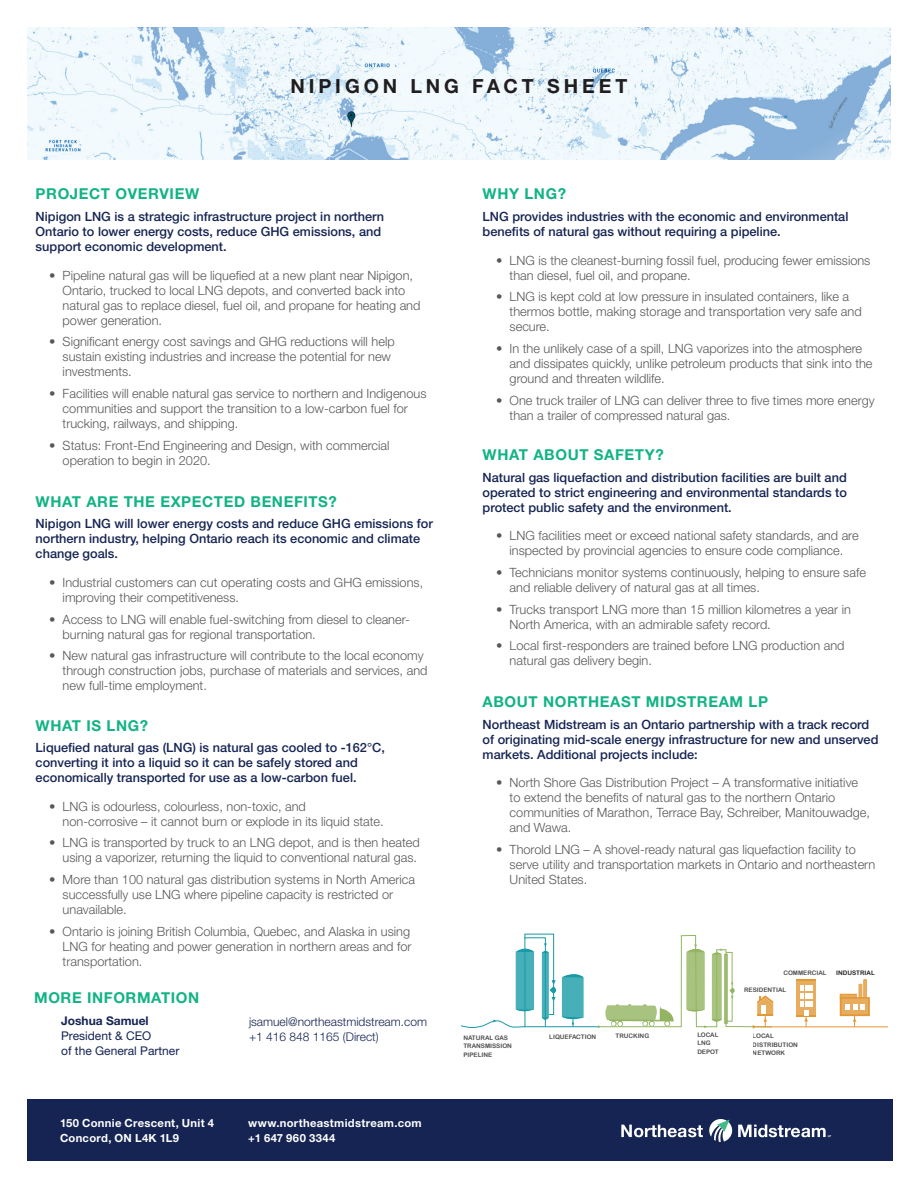
<style>
.page{position:relative;width:918px;height:1188px;background:#fff}
.page>*{position:absolute;margin:0;border:0;box-sizing:border-box;transform-origin:0 0}
.t1{font:700 19.5px "Helvetica Neue";letter-spacing:.2em;color:#231f20}
.t2{font:700 15px "Helvetica Neue";letter-spacing:.04em;color:#12b385}
.t3{font:300 12.75px/15px "Helvetica Neue";color:#57585a}
.t4{font:500 12.75px/15px "Helvetica Neue";color:#152452}
.t5{font:300 12px/15px "Helvetica Neue";color:#152452}
.t6{font:12px/15px "Helvetica Neue";color:#152452}
.t7{font:700 12px "Helvetica Neue";color:#152452}
.t8{font:700 11.25px/14.2px "Helvetica Neue";letter-spacing:.025em;color:#fff}
.t9{font:6.15px/8.2px "Arial Rounded MT Bold";color:#201d1e}
</style>
<div class="page">
<div style="left:27px;top:1099px;width:865px;height:62px;background:#152452"></div>
<svg style="left:621px;top:1125px;width:82px;height:12px"></svg>
<svg style="left:738px;top:1125px;width:93px;height:12px"></svg>
<svg style="left:709px;top:1119px;width:23px;height:23px"></svg>
<img style="left:27px;top:27px;width:864px;height:133px">
<hr style="left:525px;top:1026px;width:75px;height:1px;background:#189ba6">
<svg style="left:598px;top:1004px;width:76px;height:24px"></svg>
<hr style="left:607px;top:1006px;width:48px;height:1px;background:#93b561">
<hr style="left:756px;top:1027px;width:132px;height:1px;background:#e39836">
<div style="left:840px;top:997px;width:30px;height:19px;border:2px solid #e39836"></div>
<div style="left:841px;top:999px;width:28px;height:16px;background:#e8ac5e"></div>
<div style="left:840px;top:994px;width:17px;height:4px;border:1px solid #e39836"></div>
<hr style="left:841px;top:995px;width:15px;height:3px;background:#e39836">
<svg style="left:461px;top:933px;width:123px;height:95px"></svg>
<hr style="left:600px;top:1026px;width:81px;height:1px;background:#93b561">
<svg style="left:681px;top:935px;width:92px;height:94px"></svg>
<svg style="left:797px;top:980px;width:19px;height:47px"></svg>
<svg style="left:845px;top:1004px;width:20px;height:23px"></svg>
<div style="left:761px;top:1005px;width:5px;height:9px;background:#fff"></div>
<svg style="left:858px;top:979px;width:9px;height:19px"></svg>
<h1 class="t1" style="left:290px;top:74px;width:339px">NIPIGON LNG FACT SHEET</h1>
<p class="t2" style="left:36px;top:185px;width:165px">PROJECT OVERVIEW</p>
<p class="t4" style="left:36px;top:209px;width:350px">Nipigon LNG is a strategic infrastructure project in northern<br>Ontario to lower energy costs, reduce GHG emissions, and support economic development.</p>
<p class="t3" style="left:63px;top:267px;width:359px;text-indent:-14px">• Pipeline natural gas will be liquefied at a new plant near Nipigon, Ontario, trucked to local LNG depots, and converted back into natural gas to replace diesel, fuel oil, and propane for heating and power generation.</p>
<p class="t3" style="left:63px;top:334px;width:334px;text-indent:-14px">• Significant energy cost savings and GHG reductions will help sustain existing industries and increase the potential for new investments.</p>
<p class="t3" style="left:63px;top:386px;width:365px;text-indent:-14px">• Facilities will enable natural gas service to northern and Indigenous communities and support the transition to a low-carbon fuel for trucking, railways, and shipping.</p>
<p class="t3" style="left:63px;top:438px;width:328px;text-indent:-14px">• Status: Front-End Engineering and Design, with commercial operation to begin in 2020.</p>
<p class="t2" style="left:36px;top:492px;width:303px">WHAT ARE THE EXPECTED BENEFITS?</p>
<p class="t4" style="left:36px;top:516px;width:399px">Nipigon LNG will lower energy costs and reduce GHG emissions for northern industry, helping Ontario reach its economic and climate change goals.</p>
<p class="t3" style="left:63px;top:575px;width:362px;text-indent:-14px">• Industrial customers can cut operating costs and GHG emissions, improving their competitiveness.</p>
<p class="t3" style="left:63px;top:611px;width:349px;text-indent:-14px">• Access to LNG will enable fuel-switching from diesel to cleaner&shy;burning natural gas for regional transportation.</p>
<p class="t3" style="left:63px;top:648px;width:366px;text-indent:-14px">• New natural gas infrastructure will contribute to the local economy through construction jobs, purchase of materials and services, and new full-time employment.</p>
<p class="t2" style="left:36px;top:716px;width:114px">WHAT IS LNG?</p>
<p class="t4" style="left:36px;top:740px;width:351px">Liquefied natural gas (LNG) is natural gas cooled to -162°C, converting it into a liquid so it can be safely stored and economically transported for use as a low-carbon fuel.</p>
<p class="t3" style="left:63px;top:798px;width:323px;text-indent:-14px">• LNG is odourless, colourless, non-toxic, and non-corrosive – it cannot burn or explode in its liquid state.</p>
<p class="t3" style="left:49px;top:835px;width:372px;text-align:right">• LNG is transported by truck to an LNG depot, and is then heated using a vaporizer, returning the liquid to conventional natural gas.</p>
<p class="t3" style="left:63px;top:872px;width:354px;text-indent:-14px">• More than 100 natural gas distribution systems in North America successfully use LNG where pipeline capacity is restricted or unavailable.</p>
<p class="t3" style="left:63px;top:924px;width:350px;text-align:justify;text-indent:-14px">• Ontario is joining British Columbia, Quebec, and Alaska in using LNG for heating and power generation in northern areas and for transportation.</p>
<p class="t2" style="left:34px;top:989px;width:167px">MORE INFORMATION</p>
<p class="t7" style="left:61px;top:1013px;width:89px">Joshua Samuel</p>
<p class="t6" style="left:61px;top:1028px;width:120px">President &amp; CEO<br>of the General Partner</p>
<p class="t5" style="left:249px;top:1014px;width:180px">jsamuel@northeastmidstream.com +1 416 848 1165 (Direct)</p>
<p class="t8" style="left:60px;top:1116px;width:155px">150 Connie Crescent, Unit 4<br>Concord, ON L4K 1L9</p>
<p class="t8" style="left:248px;top:1116px;width:175px">www.northeastmidstream.com +1 647 960 3344</p>
<p class="t2" style="left:483px;top:185px;width:85px">WHY LNG?</p>
<p class="t4" style="left:483px;top:209px;width:367px">LNG provides industries with the economic and environmental benefits of natural gas without requiring a pipeline.</p>
<p class="t3" style="left:510px;top:252px;width:362px;text-indent:-14px">• LNG is the cleanest-burning fossil fuel, producing fewer emissions than diesel, fuel oil, and propane.</p>
<p class="t3" style="left:510px;top:289px;width:354px;text-indent:-14px">• LNG is kept cold at low pressure in insulated containers, like a thermos bottle, making storage and transportation very safe and secure.</p>
<p class="t3" style="left:510px;top:341px;width:364px;text-indent:-14px">• In the unlikely case of a spill, LNG vaporizes into the atmosphere and dissipates quickly, unlike petroleum products that sink into the ground and threaten wildlife.</p>
<p class="t3" style="left:510px;top:393px;width:367px;text-indent:-14px">• One truck trailer of LNG can deliver three to five times more energy than a trailer of compressed natural gas.</p>
<p class="t2" style="left:483px;top:445px;width:183px">WHAT ABOUT SAFETY?</p>
<p class="t4" style="left:483px;top:469px;width:366px;text-align:justify">Natural gas liquefaction and distribution facilities are built and operated to strict engineering and environmental standards to protect public safety and the environment.</p>
<p class="t3" style="left:496px;top:528px;width:364px;text-align:center">• LNG facilities meet or exceed national safety standards, and are inspected by provincial agencies to ensure code compliance.</p>
<p class="t3" style="left:510px;top:565px;width:358px;text-indent:-14px">• Technicians monitor systems continuously, helping to ensure safe and reliable delivery of natural gas at all times.</p>
<p class="t3" style="left:510px;top:601px;width:343px;text-indent:-14px">• Trucks transport LNG more than 15 million kilometres a year in<br>North America, with an admirable safety record.</p>
<p class="t3" style="left:510px;top:638px;width:336px;text-indent:-14px">• Local first-responders are trained before LNG production and natural gas delivery begin.</p>
<p class="t2" style="left:483px;top:693px;width:287px">ABOUT NORTHEAST MIDSTREAM LP</p>
<p class="t4" style="left:483px;top:717px;width:397px">Northeast Midstream is an Ontario partnership with a track record of originating mid-scale energy infrastructure for new and unserved markets. Additional projects include:</p>
<p class="t3" style="left:510px;top:775px;width:362px;text-indent:-14px">• North Shore Gas Distribution Project – A transformative initiative to extend the benefits of natural gas to the northern Ontario communities of Marathon, Terrace Bay, Schreiber, Manitouwadge, and Wawa.</p>
<p class="t3" style="left:510px;top:842px;width:367px;text-indent:-14px">• Thorold LNG – A shovel-ready natural gas liquefaction facility to serve utility and transportation markets in Ontario and northeastern<br>United States.</p>
<p class="t9" style="left:784px;top:969px;width:45px">COMMERCIAL</p>
<p class="t9" style="left:836px;top:969px;width:40px">INDUSTRIAL</p>
<p class="t9" style="left:744px;top:986px;width:44px">RESIDENTIAL</p>
<p class="t9" style="left:463px;top:1034px;width:50px">NATURAL GAS<br>TRANSMISSION<br>PIPELINE</p>
<p class="t9" style="left:549px;top:1032px;width:49px">LIQUEFACTION</p>
<p class="t9" style="left:616px;top:1032px;width:35px">TRUCKING</p>
<p class="t9" style="left:697px;top:1031px;width:23px">LOCAL<br>LNG<br>DEPOT</p>
<p class="t9" style="left:753px;top:1032px;width:47px">LOCAL<br>DISTRIBUTION<br>NETWORK</p>
</div>
